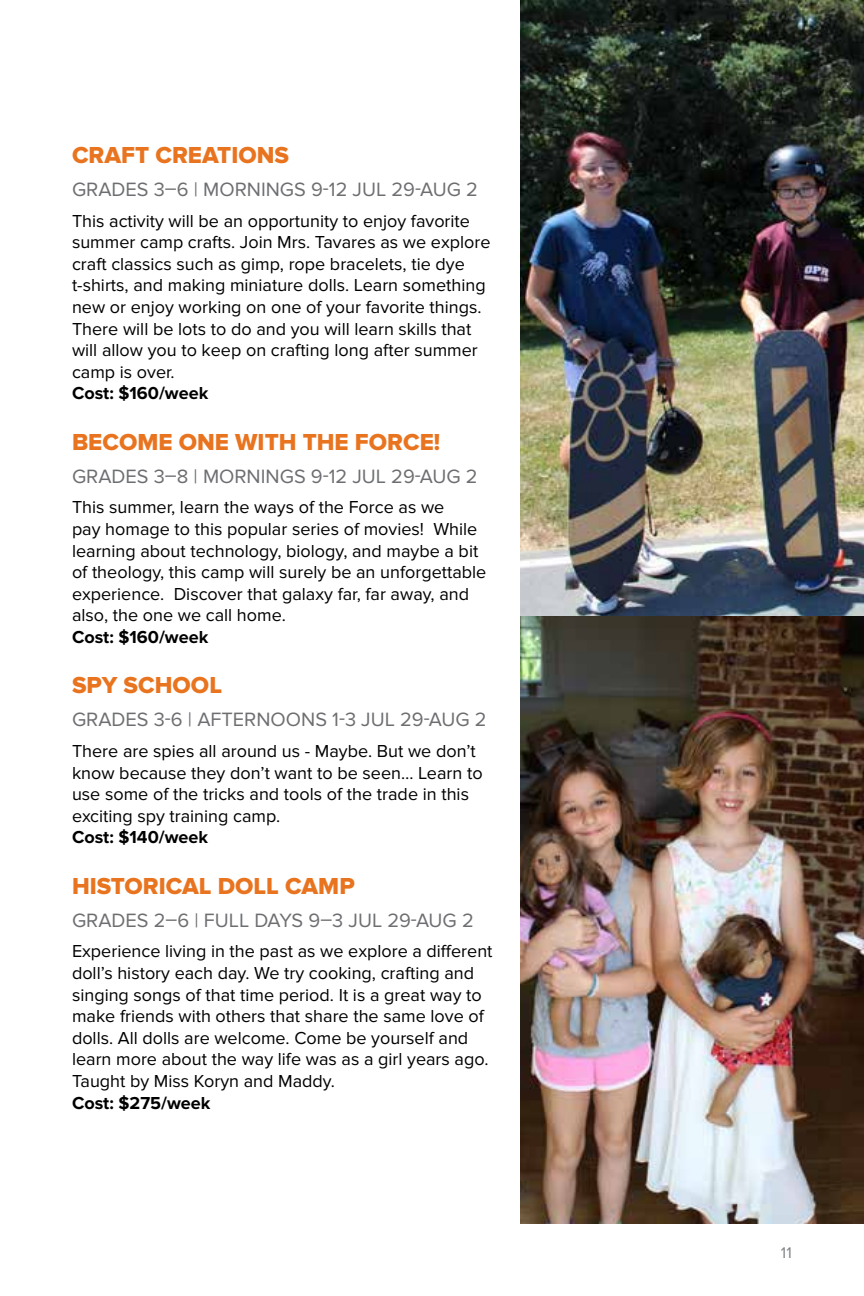
<style>
.page{position:relative;width:864px;height:1296px;background:#fff}
.page>*{position:absolute;margin:0;border:0;box-sizing:border-box;transform-origin:0 0}
.t1{font:24px "Proxima Nova Extrabld";color:#e9741f}
.t2{font:20px "Proxima Nova";color:#6d6e71}
.t3{font:18px/21.6px "Proxima Nova";color:#000}
.t4{font:700 18px "Proxima Nova";color:#000}
.t5{font:16px "Proxima Nova";color:#808285}
</style>
<div class="page">
<img style="left:520px;top:0;width:344px;height:1224px">
<h1 class="t1" style="left:72px;top:141px;width:219px">CRAFT CREATIONS</h1>
<p class="t2" style="left:72px;top:178px;width:407px">GRADES 3–6 | MORNINGS 9-12 JUL 29-AUG 2</p>
<p class="t3" style="left:72px;top:210px;width:420px">This activity will be an opportunity to enjoy favorite summer camp crafts. Join Mrs. Tavares as we explore craft classics such as gimp, rope bracelets, tie dye t-shirts, and making miniature dolls. Learn something new or enjoy working on one of your favorite things.<br>There will be lots to do and you will learn skills that will allow you to keep on crafting long after summer camp is over.</p>
<p class="t4" style="left:72px;top:383px;width:138px">Cost: $160/week</p>
<h1 class="t1" style="left:72px;top:428px;width:370px">BECOME ONE WITH THE FORCE!</h1>
<p class="t2" style="left:72px;top:465px;width:407px">GRADES 3–8 | MORNINGS 9-12 JUL 29-AUG 2</p>
<p class="t3" style="left:72px;top:497px;width:416px">This summer, learn the ways of the Force as we<br>pay homage to this popular series of movies! While learning about technology, biology, and maybe a bit of theology, this camp will surely be an unforgettable experience. Discover that galaxy far, far away, and also, the one we call home.</p>
<p class="t4" style="left:72px;top:627px;width:138px">Cost: $160/week</p>
<h1 class="t1" style="left:72px;top:672px;width:152px">SPY SCHOOL</h1>
<p class="t2" style="left:72px;top:708px;width:416px">GRADES 3-6 | AFTERNOONS 1-3 JUL 29-AUG 2</p>
<p class="t3" style="left:72px;top:740px;width:412px">There are spies all around us - Maybe. But we don’t know because they don’t want to be seen… Learn to use some of the tricks and tools of the trade in this exciting spy training camp.</p>
<p class="t4" style="left:72px;top:827px;width:138px">Cost: $140/week</p>
<h1 class="t1" style="left:72px;top:872px;width:284px">HISTORICAL DOLL CAMP</h1>
<p class="t2" style="left:72px;top:909px;width:403px">GRADES 2–6 | FULL DAYS 9–3 JUL 29-AUG 2</p>
<p class="t3" style="left:72px;top:941px;width:422px">Experience living in the past as we explore a different doll’s history each day. We try cooking, crafting and singing songs of that time period. It is a great way to make friends with others that share the same love of dolls. All dolls are welcome. Come be yourself and learn more about the way life was as a girl years ago.<br>Taught by Miss Koryn and Maddy.</p>
<p class="t4" style="left:72px;top:1092px;width:140px">Cost: $275/week</p>
<p class="t5" style="left:781px;top:1243px;width:13px">11</p>
</div>
